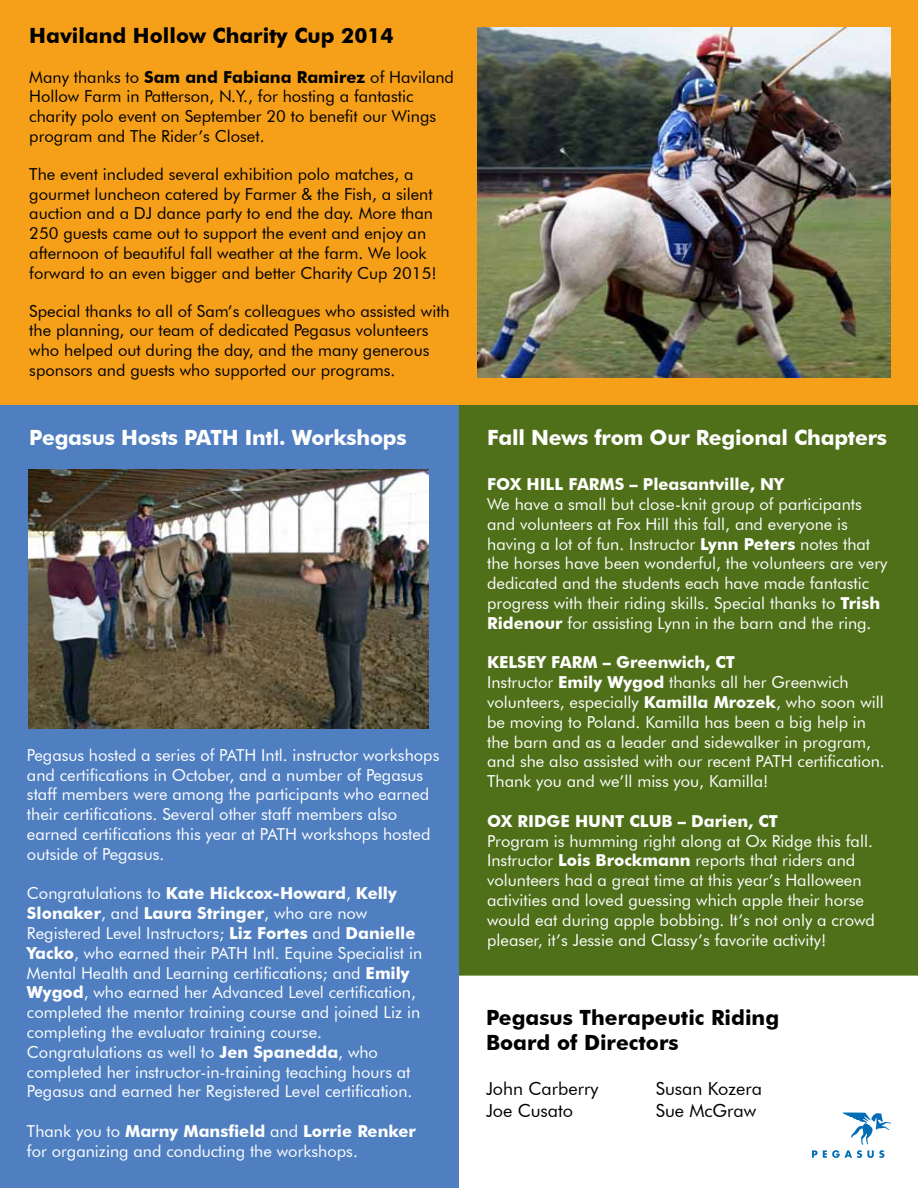
<style>
.page{position:relative;width:918px;height:1188px;background:#fff}
.page>*{position:absolute;margin:0;border:0;box-sizing:border-box;transform-origin:0 0}
.t1{font:700 21px/25.2px "Futura BT";color:#000}
.t2{font:700 21px "Futura BT";letter-spacing:-.01em;color:#fff}
.t3{font:18px/22.5px "Futura BT";color:#000}
.t4{font:16.5px/19.8px "Futura BT";color:#fff}
.t5{font:16.5px/19.8px "Futura BT";color:#000}
.t6{font:700 16.5px "Futura BT";color:#fff}
.s1{font-weight:700}
</style>
<div class="page">
<div style="left:0;top:0;width:918px;height:405px;background:#f6a01a"></div>
<div style="left:0;top:405px;width:459px;height:783px;background:#4f7fc1"></div>
<div style="left:459px;top:405px;width:459px;height:571px;background:#4f6f19"></div>
<img style="left:28px;top:469px;width:401px;height:259px">
<img style="left:477px;top:27px;width:414px;height:351px">
<svg style="left:812px;top:1113px;width:79px;height:45px"></svg>
<p class="t1" style="left:29px;top:23px;width:366px">Haviland Hollow Charity Cup 2014</p>
<p class="t5" style="left:29px;top:67px;width:426px">Many thanks to <span class="s1">Sam and Fabiana Ramirez</span> of Haviland Hollow Farm in Patterson, N.Y., for hosting a fantastic charity polo event on September 20 to benefit our Wings program and The Rider’s Closet.</p>
<p class="t5" style="left:29px;top:164px;width:409px">The event included several exhibition polo matches, a gourmet luncheon catered by Farmer &amp; the Fish, a silent auction and a DJ dance party to end the day. More than 250 guests came out to support the event and enjoy an afternoon of beautiful fall weather at the farm. We look forward to an even bigger and better Charity Cup 2015!</p>
<p class="t5" style="left:29px;top:301px;width:422px">Special thanks to all of Sam’s colleagues who assisted with the planning, our team of dedicated Pegasus volunteers who helped out during the day, and the many generous sponsors and guests who supported our programs.</p>
<p class="t2" style="left:29px;top:425px;width:379px">Pegasus Hosts PATH Intl. Workshops</p>
<p class="t4" style="left:27px;top:745px;width:414px">Pegasus hosted a series of PATH Intl. instructor workshops and certifications in October, and a number of Pegasus staff members were among the participants who earned their certifications. Several other staff members also earned certifications this year at PATH workshops hosted outside of Pegasus.</p>
<p class="t4" style="left:27px;top:884px;width:397px">Congratulations to <span class="s1">Kate Hickcox-Howard</span>, <span class="s1">Kelly Slonaker</span>, and <span class="s1">Laura Stringer</span>, who are now Registered Level Instructors; <span class="s1">Liz Fortes</span> and <span class="s1">Danielle Yacko</span>, who earned their PATH Intl. Equine Specialist in Mental Health and Learning certifications; and <span class="s1">Emily Wygod</span>, who earned her Advanced Level certification, completed the mentor training course and joined Liz in completing the evaluator training course.<br>Congratulations as well to <span class="s1">Jen Spanedda</span>, who completed her instructor-in-training teaching hours at Pegasus and earned her Registered Level certification.</p>
<p class="t4" style="left:27px;top:1121px;width:390px">Thank you to <span class="s1">Marny Mansfield</span> and <span class="s1">Lorrie Renker </span>for organizing and conducting the workshops.</p>
<p class="t2" style="left:487px;top:425px;width:401px">Fall News from Our Regional Chapters</p>
<p class="t6" style="left:487px;top:474px;width:298px">FOX HILL FARMS – Pleasantville, NY</p>
<p class="t4" style="left:487px;top:494px;width:402px">We have a small but close-knit group of participants and volunteers at Fox Hill this fall, and everyone is having a lot of fun. Instructor <span class="s1">Lynn Peters</span> notes that the horses have been wonderful, the volunteers are very dedicated and the students each have made fantastic progress with their riding skills. Special thanks to <span class="s1">Trish Ridenour</span> for assisting Lynn in the barn and the ring.</p>
<p class="t4" style="left:487px;top:652px;width:399px"><span class="s1">KELSEY FARM – Greenwich, CT<br></span>Instructor <span class="s1">Emily Wygod</span> thanks all her Greenwich volunteers, especially <span class="s1">Kamilla Mrozek</span>, who soon will be moving to Poland. Kamilla has been a big help in the barn and as a leader and sidewalker in program, and she also assisted with our recent PATH certification.<br>Thank you and we’ll miss you, Kamilla!</p>
<p class="t6" style="left:487px;top:811px;width:292px">OX RIDGE HUNT CLUB – Darien, CT</p>
<p class="t4" style="left:487px;top:831px;width:389px">Program is humming right along at Ox Ridge this fall.<br>Instructor <span class="s1">Lois Brockmann</span> reports that riders and volunteers had a great time at this year’s Halloween activities and loved guessing which apple their horse would eat during apple bobbing. It’s not only a crowd pleaser, it’s Jessie and Classy’s favorite activity!</p>
<p class="t1" style="left:486px;top:1005px;width:295px">Pegasus Therapeutic Riding<br>Board of Directors</p>
<p class="t3" style="left:486px;top:1077px;width:114px">John Carberry<br>Joe Cusato</p>
<p class="t3" style="left:656px;top:1077px;width:108px">Susan Kozera<br>Sue McGraw</p>
</div>
